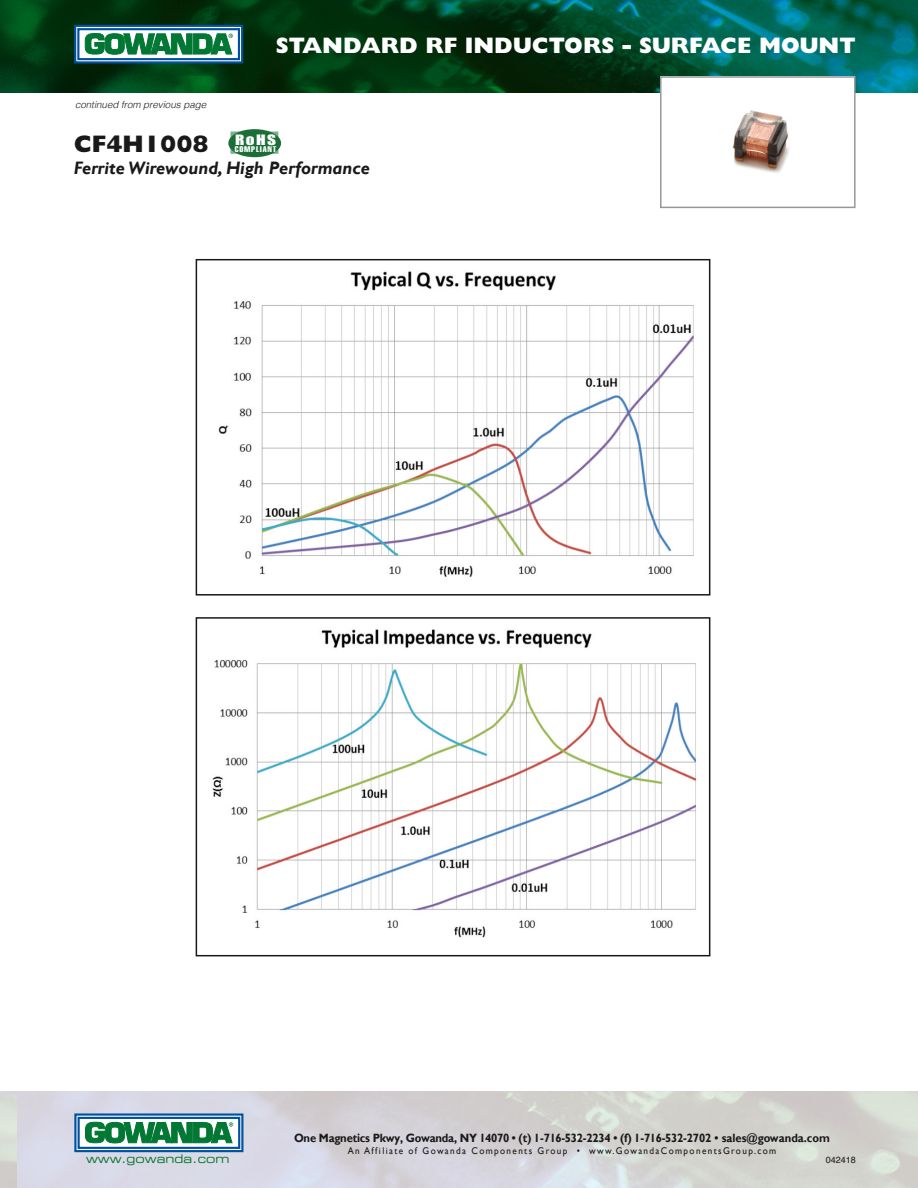
<style>
.page{position:relative;width:918px;height:1188px;background:#fff}
.page>*{position:absolute;margin:0;border:0;box-sizing:border-box;transform-origin:0 0}
.t1{font:800 24px "Gill Sans";color:#1b1819}
.t2{font:800 22.5px "Gill Sans";color:#fff}
.t3{font:italic 700 18px "Gill Sans";color:#1b1819}
.t4{font:13.2px "Impact";color:#fff;scale:1.31 1}
.t5{font:700 12px "Gill Sans";letter-spacing:-.02em;color:#1b1819;scale:.94 1}
.t6{font:12px "Eurostile Extended Two";color:#00732d;scale:.95 1}
.t7{font:9.75px "Gill Sans";letter-spacing:.15em;color:#1b1819;scale:.94 1}
.t8{font:italic 300 9.75px "Helvetica";color:#1b1819}
.t9{font:9px "Helvetica";color:#1b1819}
.t10{font:8.1px "Helvetica Extra Compressed";letter-spacing:.075em;color:#fff;scale:1.31 1}
</style>
<div class="page">
<img style="left:218px;top:271px;width:476px;height:306px">
<div style="left:196px;top:259px;width:514px;height:337px;border:2px solid #1b1819"></div>
<img style="left:0;top:0;width:918px;height:92px">
<svg style="left:74px;top:24px;width:169px;height:39px"></svg>
<div style="left:231px;top:132px;width:46px;height:21px;background:#1f7037"></div>
<div style="left:230px;top:132px;width:48px;height:22px;border:2px solid #79b18d"></div>
<div style="left:229px;top:130px;width:51px;height:26px;background:#1b6f36;border-radius:50%"></div>
<div style="left:228px;top:129px;width:53px;height:28px;border:2px solid #1e7036;border-radius:50%"></div>
<svg style="left:74px;top:1113px;width:170px;height:39px"></svg>
<img style="left:212px;top:629px;width:484px;height:309px">
<div style="left:196px;top:617px;width:514px;height:339px;border:2px solid #1b1819"></div>
<img style="left:663px;top:79px;width:190px;height:94px">
<div style="left:660px;top:76px;width:196px;height:132px;border:2px solid #96989a"></div>
<p class="t8" style="left:75px;top:96px;width:133px">continued from previous page</p>
<p class="t2" style="left:276px;top:32px;width:581px">STANDARD RF INDUCTORS - SURFACE MOUNT</p>
<p class="t4" style="left:235px;top:131px;width:33px">RoHS</p>
<p class="t10" style="left:235px;top:144px;width:33px">COMPLIANT</p>
<p class="t1" style="left:74px;top:130px;width:137px">CF4H1008</p>
<p class="t3" style="left:74px;top:157px;width:298px">Ferrite Wirewound, High Performance</p>
<p class="t6" style="left:86px;top:1150px;width:153px">www.gowanda.com</p>
<p class="t5" style="left:294px;top:1130px;width:572px">One Magnetics Pkwy, Gowanda, NY 14070 • (t) 1-716-532-2234 • (f) 1-716-532-2702 • sales@gowanda.com</p>
<p class="t7" style="left:348px;top:1145px;width:458px">An Affiliate of Gowanda Components Group • www.GowandaComponentsGroup.com</p>
<p class="t9" style="left:826px;top:1153px;width:32px">042418</p>
</div>
